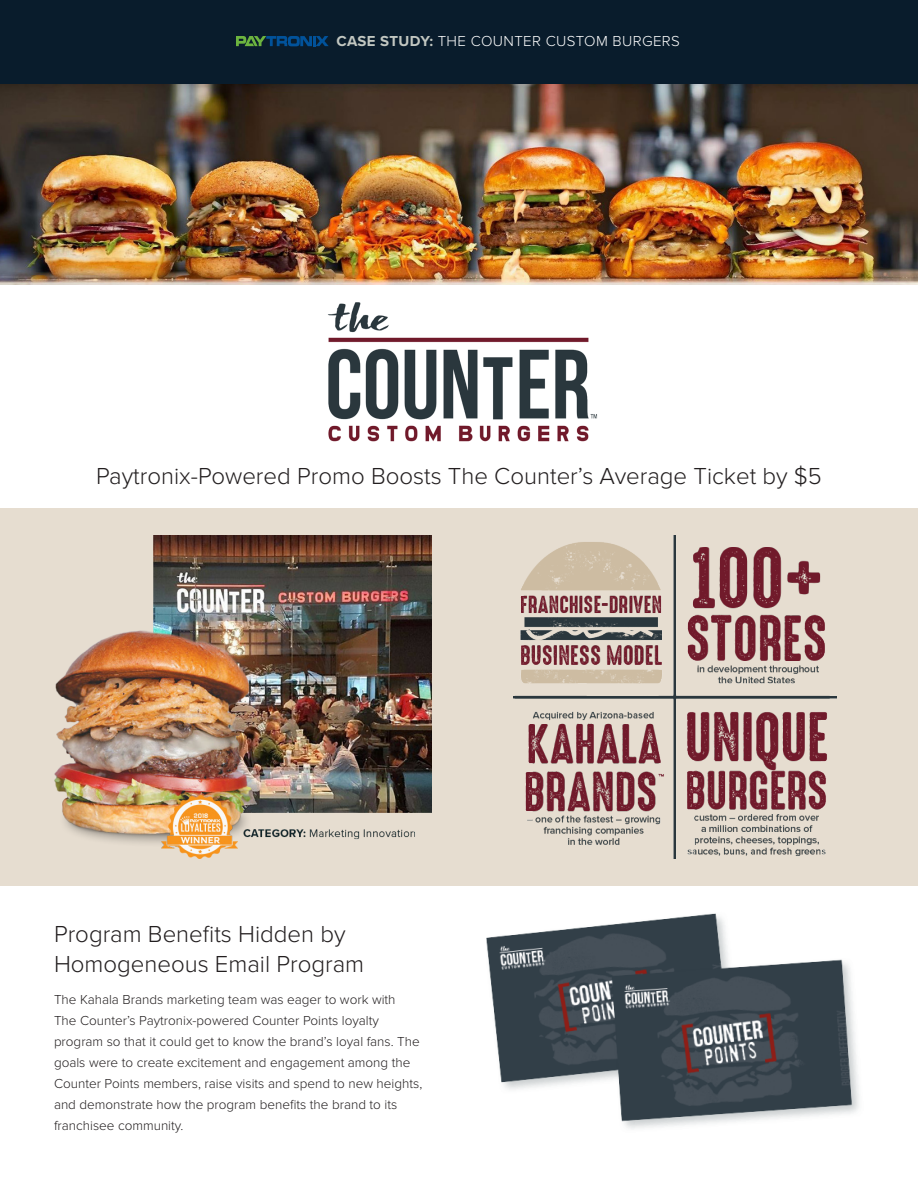
<style>
.page{position:relative;width:918px;height:1188px;background:#fff}
.page>*{position:absolute;margin:0;border:0;box-sizing:border-box;transform-origin:0 0}
.t1{font:300 24px/30px "Proxima Nova";color:#231f20}
.t2{font:300 15px "Proxima Nova";letter-spacing:.025em;color:#fff}
.t3{font:300 13.5px/21px "Proxima Nova";color:#231f20}
.s1{font-weight:700;color:#c2c7c1}
</style>
<div class="page">
<div style="left:0;top:0;width:918px;height:84px;background:#091c2c"></div>
<svg style="left:236px;top:36px;width:93px;height:10px"></svg>
<img style="left:0;top:84px;width:918px;height:201px">
<img style="left:328px;top:302px;width:270px;height:139px">
<div style="left:0;top:508px;width:918px;height:378px;background:#e6ddd0"></div>
<img style="left:54px;top:536px;width:378px;height:323px">
<img style="left:513px;top:536px;width:324px;height:323px">
<img style="left:486px;top:913px;width:373px;height:216px">
<p class="t2" style="left:336px;top:33px;width:345px"><span class="s1">CASE STUDY:</span> THE COUNTER CUSTOM BURGERS</p>
<p class="t1" style="left:96px;top:461px;width:727px">Paytronix-Powered Promo Boosts The Counter’s Average Ticket by $5</p>
<p class="t1" style="left:54px;top:920px;width:312px">Program Benefits Hidden by<br>Homogeneous Email Program</p>
<p class="t3" style="left:54px;top:989px;width:370px">The Kahala Brands marketing team was eager to work with<br>The Counter’s Paytronix-powered Counter Points loyalty program so that it could get to know the brand’s loyal fans. The goals were to create excitement and engagement among the Counter Points members, raise visits and spend to new heights, and demonstrate how the program benefits the brand to its franchisee community.</p>
</div>
